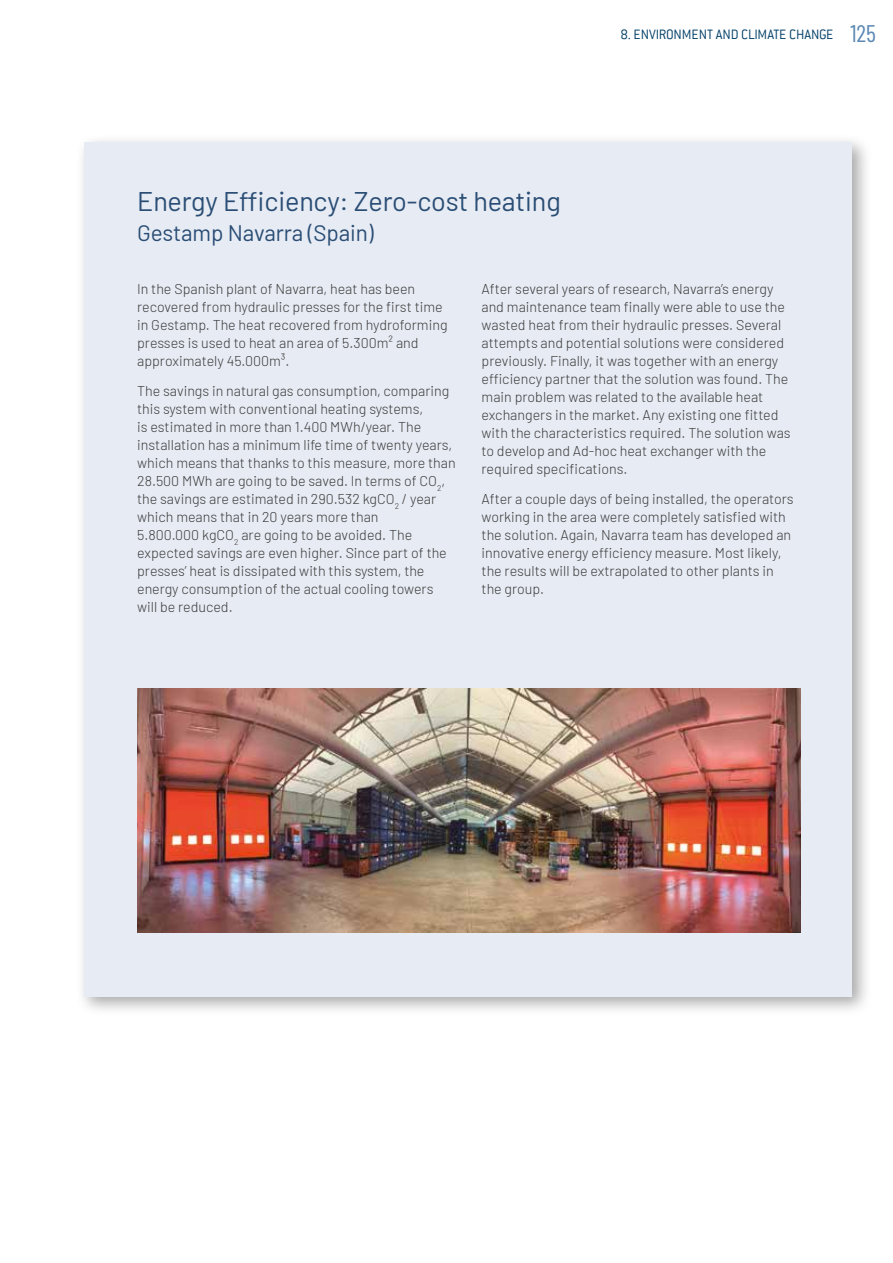
<style>
.page{position:relative;width:893px;height:1263px;background:#fff}
.page>*{position:absolute;margin:0;border:0;box-sizing:border-box;transform-origin:0 0}
.t1{font:27px "Barlow";letter-spacing:-.005em;color:#294d74}
.t2{font:22.5px "Barlow";letter-spacing:-.005em;color:#294d74}
.t3{font:300 15px "Conduit ITC";color:#05426a}
.t4{font:300 14.25px/18px "Barlow";color:#3c3c3b}
.s1{font-family:"Barlow Condensed";font-weight:400;font-size:24px;color:#5d89b5}
</style>
<div class="page">
<div style="left:76px;top:134px;width:796px;height:882px;background:#000;opacity:.35"></div>
<div style="left:84px;top:142px;width:767px;height:854px;background:#e7ebf4"></div>
<img style="left:137px;top:689px;width:663px;height:244px">
<p class="t3" style="left:621px;top:26px;width:257px">8. ENVIRONMENT AND CLIMATE CHANGE <span class="s1">125</span></p>
<h1 class="t1" style="left:137px;top:182px;width:425px">Energy Efficiency: Zero-cost heating</h1>
<h2 class="t2" style="left:137px;top:217px;width:238px">Gestamp Navarra (Spain)</h2>
<p class="t4" style="left:137px;top:279px;width:312px">In the Spanish plant of Navarra, heat has been recovered from hydraulic presses for the first time in Gestamp. The heat recovered from hydroforming presses is used to heat an area of 5.300m² and approximately 45.000m³.</p>
<p class="t4" style="left:137px;top:381px;width:320px">The savings in natural gas consumption, comparing this system with conventional heating systems,<br>is estimated in more than 1.400 MWh/year. The installation has a minimum life time of twenty years, which means that thanks to this measure, more than 28.500 MWh are going to be saved. In terms of CO<sub>2</sub>, the savings are estimated in 290.532 kgCO<sub>2</sub> / year which means that in 20 years more than<br>5.800.000 kgCO<sub>2</sub> are going to be avoided. The expected savings are even higher. Since part of the presses’ heat is dissipated with this system, the energy consumption of the actual cooling towers will be reduced.</p>
<p class="t4" style="left:482px;top:279px;width:311px">After several years of research, Navarra’s energy and maintenance team finally were able to use the wasted heat from their hydraulic presses. Several attempts and potential solutions were considered previously. Finally, it was together with an energy efficiency partner that the solution was found. The main problem was related to the available heat exchangers in the market. Any existing one fitted with the characteristics required. The solution was to develop and Ad-hoc heat exchanger with the required specifications.</p>
<p class="t4" style="left:482px;top:489px;width:314px">After a couple days of being installed, the operators working in the area were completely satisfied with the solution. Again, Navarra team has developed an innovative energy efficiency measure. Most likely, the results will be extrapolated to other plants in the group.</p>
</div>
